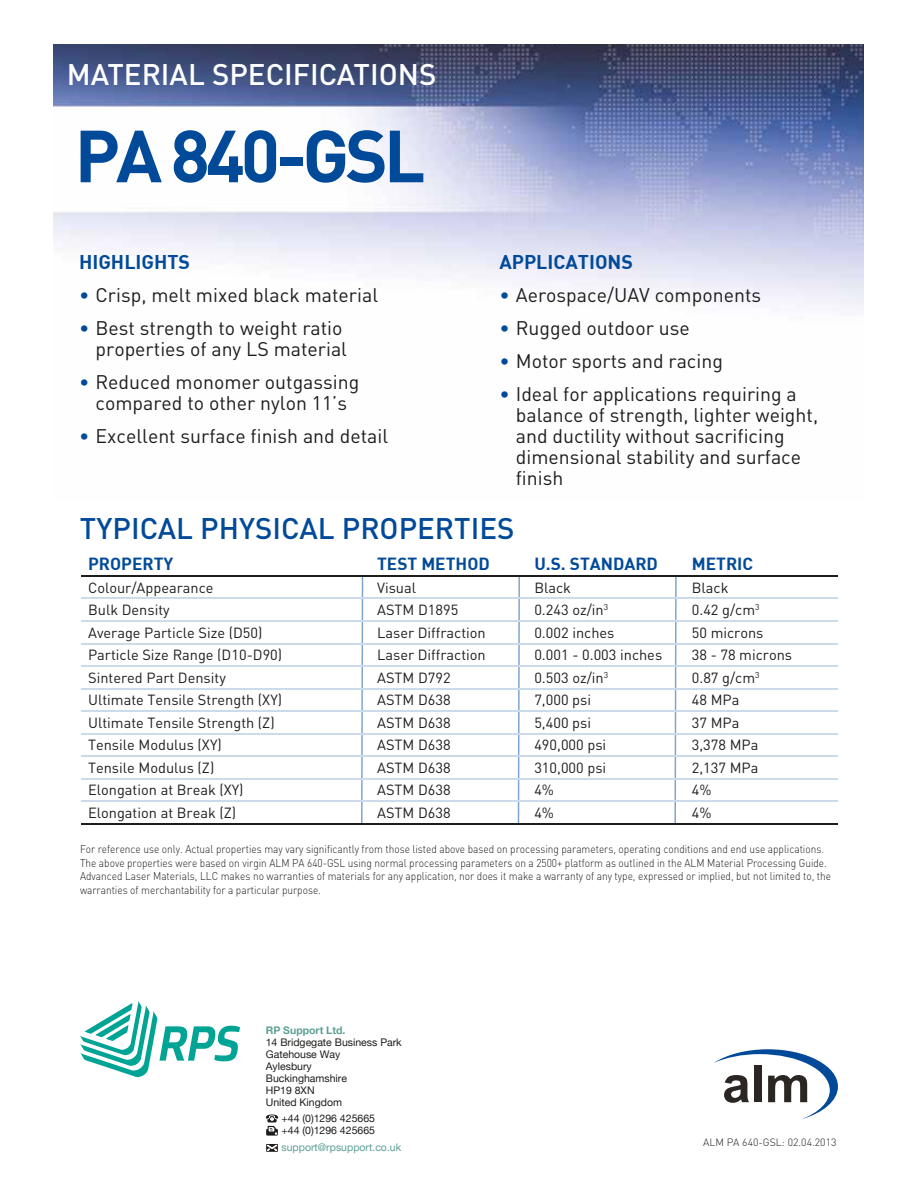
<style>
.page{position:relative;width:918px;height:1188px;background:#fff}
.page>*{position:absolute;margin:0;border:0;box-sizing:border-box;transform-origin:0 0}
.t1{font:700 72.45px "DIN";letter-spacing:-.06em;color:#004a99}
.t2{font:500 29.4px "DIN";color:#004a99}
.t3{font:500 29.4px "DIN";color:#fff}
.t4{font:19.5px/21px "DIN";color:#1d1d1b;text-align:right}
.t5{font:700 19.5px "DIN";color:#004a99}
.t6{font:700 17.25px "DIN";color:#004a99}
.t7{font:14.55px/22.5px "DIN";color:#1d1d1b}
.t8{font:300 11.25px/13.5px "DIN";color:#1d1d1b;scale:.9 1}
.t9{font:10.5px/12px "Helvetica Neue";color:#1d1d1b}
.t10{font:300 10.5px "DIN";color:#1d1d1b}
.t11{font:10.5px "Helvetica Neue";color:#5da193}
.t12{font:700 10.5px "Helvetica Neue";color:#5da193}
.s1{color:#004a99}
</style>
<div class="page">
<img style="left:53px;top:45px;width:810px;height:265px">
<svg style="left:360px;top:577px;width:4px;height:246px"></svg>
<svg style="left:517px;top:577px;width:4px;height:246px"></svg>
<svg style="left:674px;top:577px;width:3px;height:246px"></svg>
<hr style="left:81px;top:575px;width:756px;height:2px;background:#1d1d1b">
<hr style="left:81px;top:598px;width:756px;height:1px;background:#ccdbeb">
<hr style="left:81px;top:620px;width:756px;height:2px;background:#ccdbeb">
<hr style="left:81px;top:643px;width:756px;height:1px;background:#ccdbeb">
<hr style="left:81px;top:665px;width:756px;height:2px;background:#ccdbeb">
<hr style="left:81px;top:688px;width:756px;height:1px;background:#ccdbeb">
<hr style="left:81px;top:710px;width:756px;height:2px;background:#ccdbeb">
<hr style="left:81px;top:733px;width:756px;height:1px;background:#ccdbeb">
<hr style="left:81px;top:756px;width:756px;height:1px;background:#ccdbeb">
<hr style="left:81px;top:778px;width:756px;height:2px;background:#ccdbeb">
<hr style="left:81px;top:801px;width:756px;height:1px;background:#ccdbeb">
<hr style="left:81px;top:823px;width:756px;height:2px;background:#1d1d1b">
<svg style="left:714px;top:1049px;width:124px;height:70px"></svg>
<svg style="left:80px;top:1001px;width:160px;height:76px"></svg>
<svg style="left:266px;top:1144px;width:12px;height:8px"></svg>
<svg style="left:266px;top:1114px;width:12px;height:22px"></svg>
<h2 class="t3" style="left:67px;top:54px;width:371px">MATERIAL SPECIFICATIONS</h2>
<h1 class="t1" style="left:75px;top:109px;width:352px">PA 840-GSL</h1>
<h3 class="t5" style="left:79px;top:249px;width:113px">HIGHLIGHTS</h3>
<h3 class="t4" style="left:79px;top:284px;width:301px"><span class="s1">•</span> Crisp, melt mixed black material</h3>
<h3 class="t4" style="left:79px;top:317px;width:270px"><span class="s1">•</span> Best strength to weight ratio properties of any LS material</h3>
<h3 class="t4" style="left:79px;top:371px;width:282px;text-align:center"><span class="s1">•</span> Reduced monomer outgassing compared to other nylon 11’s</h3>
<h3 class="t4" style="left:79px;top:425px;width:311px"><span class="s1">•</span> Excellent surface finish and detail</h3>
<h3 class="t5" style="left:499px;top:249px;width:135px">APPLICATIONS</h3>
<h3 class="t4" style="left:499px;top:284px;width:263px"><span class="s1">•</span> Aerospace/UAV components</h3>
<h3 class="t4" style="left:499px;top:317px;width:192px"><span class="s1">•</span> Rugged outdoor use</h3>
<h3 class="t4" style="left:499px;top:350px;width:225px"><span class="s1">•</span> Motor sports and racing</h3>
<h3 class="t4" style="left:516px;top:383px;width:304px;text-align:left;text-indent:-16px"><span class="s1">•</span> Ideal for applications requiring a balance of strength, lighter weight, and ductility without sacrificing dimensional stability and surface finish</h3>
<h2 class="t2" style="left:80px;top:508px;width:436px">TYPICAL PHYSICAL PROPERTIES</h2>
<p class="t6" style="left:88px;top:553px;width:87px">PROPERTY</p>
<p class="t7" style="left:88px;top:576px;width:196px">Colour/Appearance<br>Bulk Density<br>Average Particle Size (D50)<br>Particle Size Range (D10-D90)<br>Sintered Part Density<br>Ultimate Tensile Strength (XY)<br>Ultimate Tensile Strength (Z)<br>Tensile Modulus (XY)<br>Tensile Modulus (Z)<br>Elongation at Break (XY)<br>Elongation at Break (Z)</p>
<p class="t6" style="left:377px;top:553px;width:114px">TEST METHOD</p>
<p class="t7" style="left:377px;top:576px;width:110px">Visual<br>ASTM D1895<br>Laser Diffraction<br>Laser Diffraction<br>ASTM D792<br>ASTM D638<br>ASTM D638<br>ASTM D638<br>ASTM D638<br>ASTM D638<br>ASTM D638</p>
<p class="t6" style="left:534px;top:553px;width:125px">U.S. STANDARD</p>
<p class="t7" style="left:534px;top:576px;width:129px">Black<br>0.243 oz/in<sup>3<br></sup>0.002 inches<br>0.001 - 0.003 inches<br>0.503 oz/in<sup>3<br></sup>7,000 psi<br>5,400 psi<br>490,000 psi<br>310,000 psi<br>4%<br>4%</p>
<p class="t6" style="left:692px;top:553px;width:63px">METRIC</p>
<p class="t7" style="left:692px;top:576px;width:102px">Black<br>0.42 g/cm<sup>3<br></sup>50 microns<br>38 - 78 microns<br>0.87 g/cm<sup>3<br></sup>48 MPa<br>37 MPa<br>3,378 MPa<br>2,137 MPa<br>4%<br>4%</p>
<p class="t8" style="left:80px;top:842px;width:836px">For reference use only. Actual properties may vary significantly from those listed above based on processing parameters, operating conditions and end use applications.<br>The above properties were based on virgin ALM PA 640-GSL using normal processing parameters on a 2500+ platform as outlined in the ALM Material Processing Guide.<br>Advanced Laser Materials, LLC makes no warranties of materials for any application, nor does it make a warranty of any type, expressed or implied, but not limited to, the warranties of merchantability for a particular purpose.</p>
<p class="t12" style="left:266px;top:1024px;width:81px">RP Support Ltd.</p>
<p class="t9" style="left:266px;top:1036px;width:137px">14 Bridgegate Business Park<br>Gatehouse Way<br>Aylesbury<br>Buckinghamshire<br>HP19 8XN<br>United Kingdom</p>
<p class="t9" style="left:282px;top:1112px;width:95px">+44 (0)1296 425665 +44 (0)1296 425665</p>
<p class="t11" style="left:282px;top:1141px;width:121px">support@rpsupport.co.uk</p>
<p class="t10" style="left:703px;top:1135px;width:135px">ALM PA 640-GSL: 02.04.2013</p>
</div>
